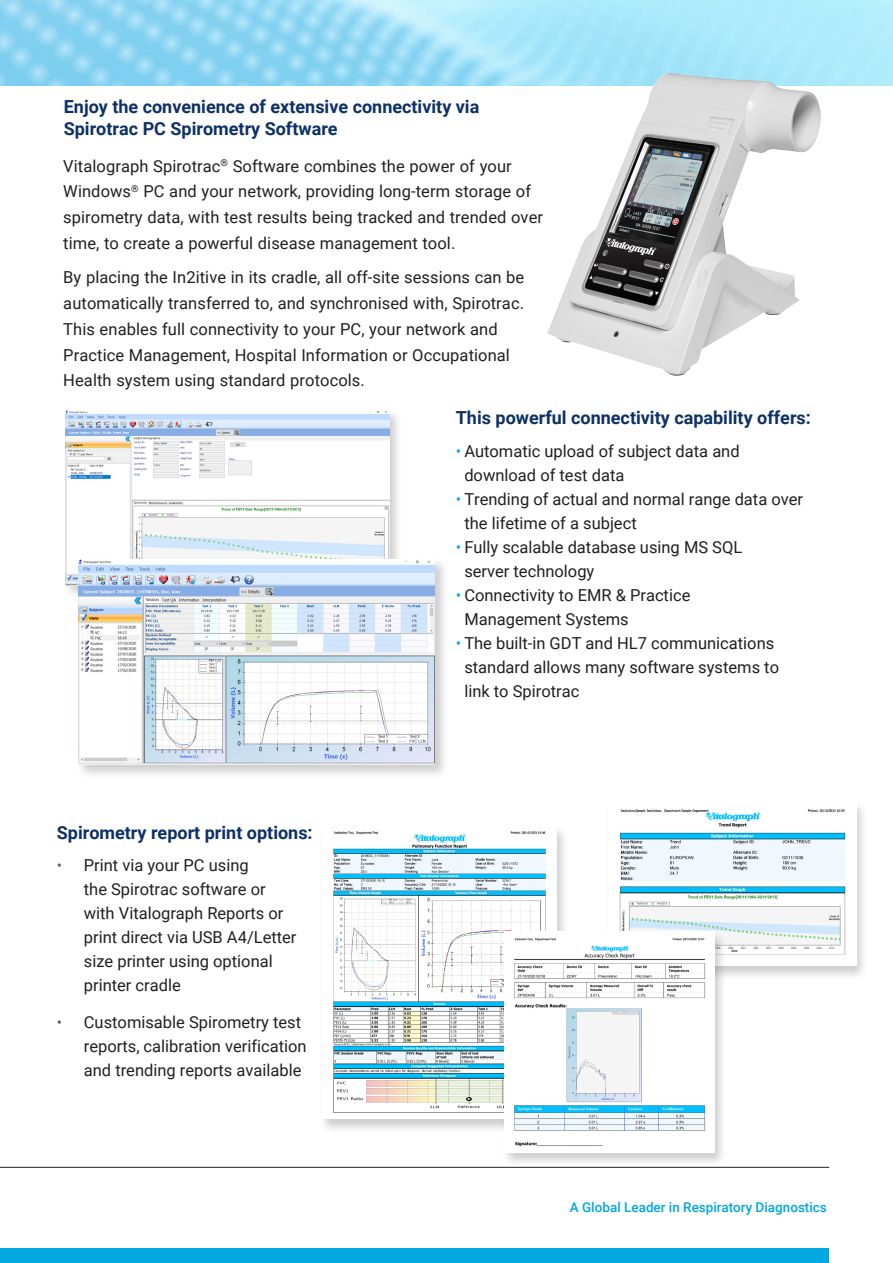
<style>
.page{position:relative;width:893px;height:1263px;background:#fff}
.page>*{position:absolute;margin:0;border:0;box-sizing:border-box;transform-origin:0 0}
.Headings_Blue{font:700 18px/21.6px "Roboto";color:#0d3166}
.Sub_Headings{font:700 18px "Roboto";color:#0d3166}
.t1{font:16.5px/24px "Roboto";color:#231f20}
.t2{font:500 13.5px "Roboto";color:#00a7e1}
.s1{font-weight:300;color:#57585a}
.s2{color:#00aeef}
</style>
<div class="page">
<hr style="left:0;top:1167px;width:829px;height:1px;background:#231f20">
<div style="left:0;top:1248px;width:829px;height:15px;background:#00a7e1"></div>
<div style="left:604px;top:800px;width:265px;height:181px;background:#231f20;opacity:.22"></div>
<img style="left:608px;top:801px;width:248px;height:164px">
<img style="left:547px;top:73px;width:275px;height:303px">
<div style="left:318px;top:825px;width:251px;height:309px;background:#231f20;opacity:.22"></div>
<img style="left:322px;top:826px;width:235px;height:292px">
<div style="left:501px;top:930px;width:226px;height:238px;background:#231f20;opacity:.22"></div>
<img style="left:505px;top:931px;width:209px;height:221px">
<div style="left:63px;top:408px;width:340px;height:192px;background:#231f20;opacity:.22"></div>
<img style="left:65px;top:410px;width:324px;height:176px">
<div style="left:76px;top:557px;width:373px;height:222px;background:#231f20;opacity:.22"></div>
<img style="left:79px;top:560px;width:356px;height:205px">
<p class="Headings_Blue" style="left:64px;top:96px;width:417px">Enjoy the convenience of extensive connectivity via<br>Spirotrac PC Spirometry Software</p>
<p class="t1" style="left:63px;top:152px;width:481px;line-height:25.8px">Vitalograph Spirotrac<sup>®</sup> Software combines the power of your Windows<sup>®</sup> PC and your network, providing long-term storage of spirometry data, with test results being tracked and trended over time, to create a powerful disease management tool.</p>
<p class="t1" style="left:63px;top:264px;width:463px;line-height:25.8px">By placing the In2itive in its cradle, all off-site sessions can be automatically transferred to, and synchronised with, Spirotrac.<br>This enables full connectivity to your PC, your network and Practice Management, Hospital Information or Occupational Health system using standard protocols.</p>
<p class="Sub_Headings" style="left:456px;top:405px;width:357px">This powerful connectivity capability offers:</p>
<p class="Sub_Headings" style="left:57px;top:820px;width:257px">Spirometry report print options:</p>
<p class="t1" style="left:84px;top:853px;width:214px;text-indent:-27px"><span class="s1">•</span> Print via your PC using<br>the Spirotrac software or with Vitalograph Reports or print direct via USB A4/Letter size printer using optional printer cradle</p>
<p class="t1" style="left:84px;top:1010px;width:224px;text-indent:-27px"><span class="s1">•</span> Customisable Spirometry test reports, calibration verification and trending reports available</p>
<p class="t1" style="left:464px;top:438px;width:277px;text-indent:-9px"><span class="s2">•</span> Automatic upload of subject data and download of test data</p>
<p class="t1" style="left:464px;top:486px;width:340px;text-indent:-9px"><span class="s2">•</span> Trending of actual and normal range data over the lifetime of a subject</p>
<p class="t1" style="left:464px;top:534px;width:279px;text-indent:-9px"><span class="s2">•</span> Fully scalable database using MS SQL server technology</p>
<p class="t1" style="left:464px;top:582px;width:228px;text-indent:-9px"><span class="s2">•</span> Connectivity to EMR &amp; Practice<br>Management Systems</p>
<p class="t1" style="left:464px;top:630px;width:316px;text-indent:-9px"><span class="s2">•</span> The built-in GDT and HL7 communications standard allows many software systems to link to Spirotrac</p>
<p class="t2" style="left:570px;top:1198px;width:259px">A Global Leader in Respiratory Diagnostics</p>
</div>
